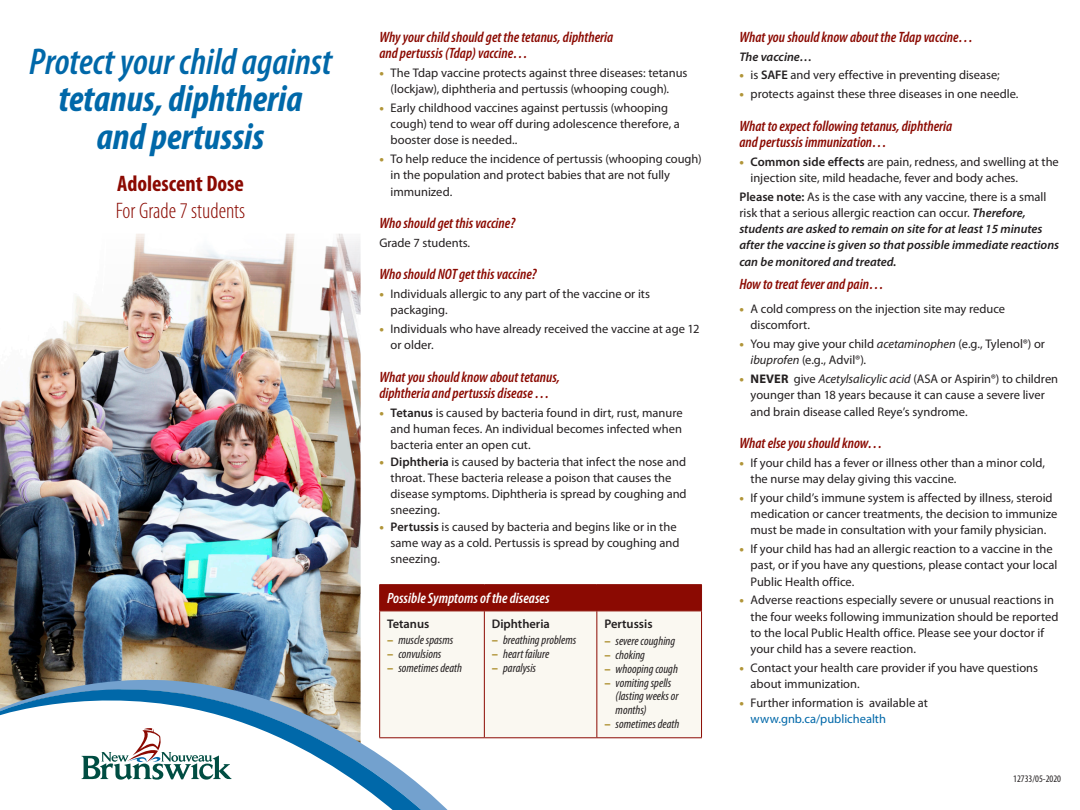
<style>
.page{position:relative;width:1080px;height:810px;background:#fff}
.page>*{position:absolute;margin:0;border:0;box-sizing:border-box;transform-origin:0 0}
.title2{font:italic 700 condensed 37.5px/37.5px "Myriad Pro";color:#0068a9;text-align:center}
.title3{font:300 condensed 22.5px "Myriad Pro";color:#8b0a02}
.title3-2{font:700 condensed 22.5px "Myriad Pro";color:#8b0a02}
.head1{font:italic 600 condensed 15px/16.2px "Myriad Pro";color:#8b0a02}
.head1-2{font:italic 600 condensed 15px "Myriad Pro";color:#fff}
.text{font:italic 600 condensed 15px "Myriad Pro";color:#8b0a02}
.text-2{font:12.5px/16.2px "Myriad Pro";color:#231f20}
.text-3{font:italic 600 12.5px/16.2px "Myriad Pro";color:#231f20}
.t1{font:italic condensed 12.5px/13.8px "Myriad Pro";color:#231f20}
.text__b4_bullet{font:600 12.5px "Myriad Pro";color:#231f20}
.text__b4_bullet-2{font:italic 600 12.5px "Myriad Pro";color:#231f20}
.text-4{font:condensed 10px "Myriad Pro";color:#231f20}
.s1{font-weight:600}
.s2{font-weight:900;color:#b19539}
.s3{font-weight:900;font-style:normal;font-stretch:normal;color:#b19539}
.s4{font-style:normal}
.s5{font-weight:400;font-style:normal}
.s6{font-style:italic}
.s7{font-weight:700}
.s8{color:#0068a9}
</style>
<div class="page">
<div style="left:380px;top:612px;width:321px;height:125px;background:#faf8f1"></div>
<hr style="left:379px;top:611px;width:1px;height:126px;background:#8b0a02">
<hr style="left:379px;top:737px;width:105px;height:1px;background:#8b0a02">
<hr style="left:484px;top:611px;width:1px;height:126px;background:#8b0a02">
<hr style="left:484px;top:737px;width:113px;height:1px;background:#8b0a02">
<hr style="left:597px;top:611px;width:1px;height:126px;background:#8b0a02">
<hr style="left:701px;top:611px;width:1px;height:126px;background:#8b0a02">
<hr style="left:597px;top:737px;width:105px;height:1px;background:#8b0a02">
<hr style="left:379px;top:611px;width:105px;height:1px;background:#8b0a02">
<hr style="left:484px;top:611px;width:113px;height:1px;background:#8b0a02">
<hr style="left:597px;top:611px;width:105px;height:1px;background:#8b0a02">
<hr style="left:379px;top:584px;width:105px;height:1px;background:#8b0a02">
<hr style="left:484px;top:584px;width:113px;height:1px;background:#8b0a02">
<hr style="left:597px;top:584px;width:105px;height:1px;background:#8b0a02">
<div style="left:379px;top:585px;width:323px;height:26px;background:#8b0a02"></div>
<img style="left:0;top:233px;width:361px;height:443px">
<svg style="left:0;top:676px;width:451px;height:134px"></svg>
<p class="title2" style="left:29px;top:43px;width:304px"><span class="s1">Protect your child against </span>tetanus, diphtheria<br>and pertussis</p>
<p class="title3-2" style="left:117px;top:171px;width:128px">Adolescent Dose</p>
<p class="title3" style="left:116px;top:198px;width:131px">For Grade 7 students</p>
<p class="head1" style="left:379px;top:29px;width:236px">Why your child should get the tetanus, diphtheria and pertussis (Tdap) vaccine…</p>
<p class="text-2" style="left:379px;top:65px;width:310px;text-align:center"><span class="s2">•</span> The Tdap vaccine protects against three diseases: tetanus (lockjaw), diphtheria and pertussis (whooping cough).</p>
<p class="text-2" style="left:391px;top:100px;width:291px;text-indent:-11px"><span class="s2">•</span> Early childhood vaccines against pertussis (whooping cough) tend to wear off during adolescence therefore, a booster dose is needed..</p>
<p class="text-2" style="left:391px;top:151px;width:313px;text-indent:-11px"><span class="s2">•</span> To help reduce the incidence of pertussis (whooping cough) in the population and protect babies that are not fully immunized.</p>
<p class="head1" style="left:379px;top:215px;width:137px">Who should get this vaccine?</p>
<p class="text-2" style="left:379px;top:235px;width:92px">Grade 7 students.</p>
<p class="head1" style="left:379px;top:267px;width:159px">Who should NOT get this vaccine?</p>
<p class="text-2" style="left:391px;top:286px;width:261px;text-indent:-11px"><span class="s2">•</span> Individuals allergic to any part of the vaccine or its packaging.</p>
<p class="text-2" style="left:391px;top:321px;width:310px;text-indent:-11px"><span class="s2">•</span> Individuals who have already received the vaccine at age 12 or older.</p>
<p class="head1" style="left:379px;top:369px;width:182px">What you should know about tetanus, diphtheria and pertussis disease …</p>
<p class="text-2" style="left:391px;top:405px;width:294px;text-align:justify;text-indent:-11px"><span class="s2">•</span> <span class="s1">Tetanus</span> is caused by bacteria found in dirt, rust, manure and human feces. An individual becomes infected when bacteria enter an open cut.</p>
<p class="text-2" style="left:391px;top:454px;width:298px;text-indent:-11px"><span class="s2">•</span> <span class="s1">Diphtheria</span> is caused by bacteria that infect the nose and throat. These bacteria release a poison that causes the disease symptoms. Diphtheria is spread by coughing and sneezing.</p>
<p class="text-2" style="left:391px;top:519px;width:291px;text-indent:-11px"><span class="s2">•</span> <span class="s1">Pertussis</span> is caused by bacteria and begins like or in the same way as a cold. Pertussis is spread by coughing and sneezing.</p>
<p class="head1-2" style="left:387px;top:590px;width:164px">Possible Symptoms of the diseases</p>
<p class="text__b4_bullet" style="left:387px;top:617px;width:44px">Tetanus</p>
<p class="t1" style="left:387px;top:633px;width:68px"><span class="s3">–</span> muscle spasms</p>
<p class="t1" style="left:387px;top:647px;width:56px"><span class="s3">–</span> convulsions</p>
<p class="t1" style="left:387px;top:661px;width:77px"><span class="s3">–</span> sometimes death</p>
<p class="text__b4_bullet" style="left:492px;top:617px;width:60px">Diphtheria</p>
<p class="t1" style="left:492px;top:633px;width:86px"><span class="s3">–</span> breathing problems</p>
<p class="t1" style="left:492px;top:647px;width:59px"><span class="s3">–</span> heart failure</p>
<p class="t1" style="left:492px;top:661px;width:46px"><span class="s3">–</span> paralysis</p>
<p class="text__b4_bullet" style="left:604px;top:617px;width:50px">Pertussis</p>
<p class="t1" style="left:604px;top:635px;width:72px"><span class="s3">–</span> severe coughing</p>
<p class="t1" style="left:604px;top:648px;width:42px"><span class="s3">–</span> choking</p>
<p class="t1" style="left:604px;top:662px;width:75px"><span class="s3">–</span> whooping cough</p>
<p class="t1" style="left:616px;top:676px;width:65px;text-indent:-11px"><span class="s3">–</span> vomiting spells (lasting weeks or months)</p>
<p class="t1" style="left:604px;top:717px;width:77px"><span class="s3">–</span> sometimes death</p>
<p class="head1" style="left:739px;top:29px;width:236px">What you should know about the Tdap vaccine…</p>
<p class="text__b4_bullet-2" style="left:739px;top:50px;width:74px">The vaccine…</p>
<p class="text-2" style="left:739px;top:67px;width:262px"><span class="s2">•</span> is <span class="s1">SAFE</span> and very effective in preventing disease;</p>
<p class="text-2" style="left:739px;top:86px;width:281px"><span class="s2">•</span> protects against these three diseases in one needle.</p>
<p class="head1" style="left:739px;top:118px;width:214px">What to expect following tetanus, diphtheria and pertussis immunization…</p>
<p class="text-2" style="left:751px;top:154px;width:310px;text-indent:-11px"><span class="s2">•</span> <span class="s1">Common side effects</span> are pain, redness, and swelling at the injection site, mild headache, fever and body aches.</p>
<p class="text-3" style="left:739px;top:189px;width:321px"><span class="s4">Please note:</span> <span class="s5">As is the case with any vaccine, there is a small risk that a serious allergic reaction can occur.</span> Therefore, students are asked to remain on site for at least 15 minutes after the vaccine is given so that possible immediate reactions can be monitored and treated.</p>
<p class="text" style="left:739px;top:276px;width:146px">How to treat fever and pain…</p>
<p class="text-2" style="left:751px;top:301px;width:256px;text-indent:-11px"><span class="s2">•</span> A cold compress on the injection site may reduce discomfort.</p>
<p class="text-2" style="left:751px;top:336px;width:296px;text-indent:-11px"><span class="s2">•</span> You may give your child <span class="s6">acetaminophen</span> (e.g., Tylenol®) or <span class="s6">ibuprofen</span> (e.g., Advil®).</p>
<p class="text-2" style="left:751px;top:371px;width:309px;text-indent:-11px"><span class="s2">•</span> <span class="s7">NEVER</span> give <span class="s6">Acetylsalicylic acid</span> (ASA or Aspirin®) to children younger than 18 years because it can cause a severe liver and brain disease called Reye’s syndrome.</p>
<p class="head1" style="left:739px;top:435px;width:145px">What else you should know…</p>
<p class="text-2" style="left:751px;top:455px;width:296px;text-indent:-11px"><span class="s2">•</span> If your child has a fever or illness other than a minor cold, the nurse may delay giving this vaccine.</p>
<p class="text-2" style="left:751px;top:490px;width:308px;text-indent:-11px"><span class="s2">•</span> If your child’s immune system is affected by illness, steroid medication or cancer treatments, the decision to immunize must be made in consultation with your family physician.</p>
<p class="text-2" style="left:751px;top:541px;width:308px;text-indent:-11px"><span class="s2">•</span> If your child has had an allergic reaction to a vaccine in the past, or if you have any questions, please contact your local<br>Public Health office.</p>
<p class="text-2" style="left:751px;top:592px;width:309px;text-indent:-11px"><span class="s2">•</span> Adverse reactions especially severe or unusual reactions in the four weeks following immunization should be reported to the local Public Health office. Please see your doctor if your child has a severe reaction.</p>
<p class="text-2" style="left:751px;top:660px;width:289px;text-indent:-11px"><span class="s2">•</span> Contact your health care provider if you have questions about immunization.</p>
<p class="text-2" style="left:751px;top:695px;width:179px;text-indent:-11px"><span class="s2">•</span> Further information is available at <span class="s8">www.gnb.ca/publichealth</span></p>
<p class="text-4" style="left:1013px;top:773px;width:49px">12733/05-2020</p>
</div>
